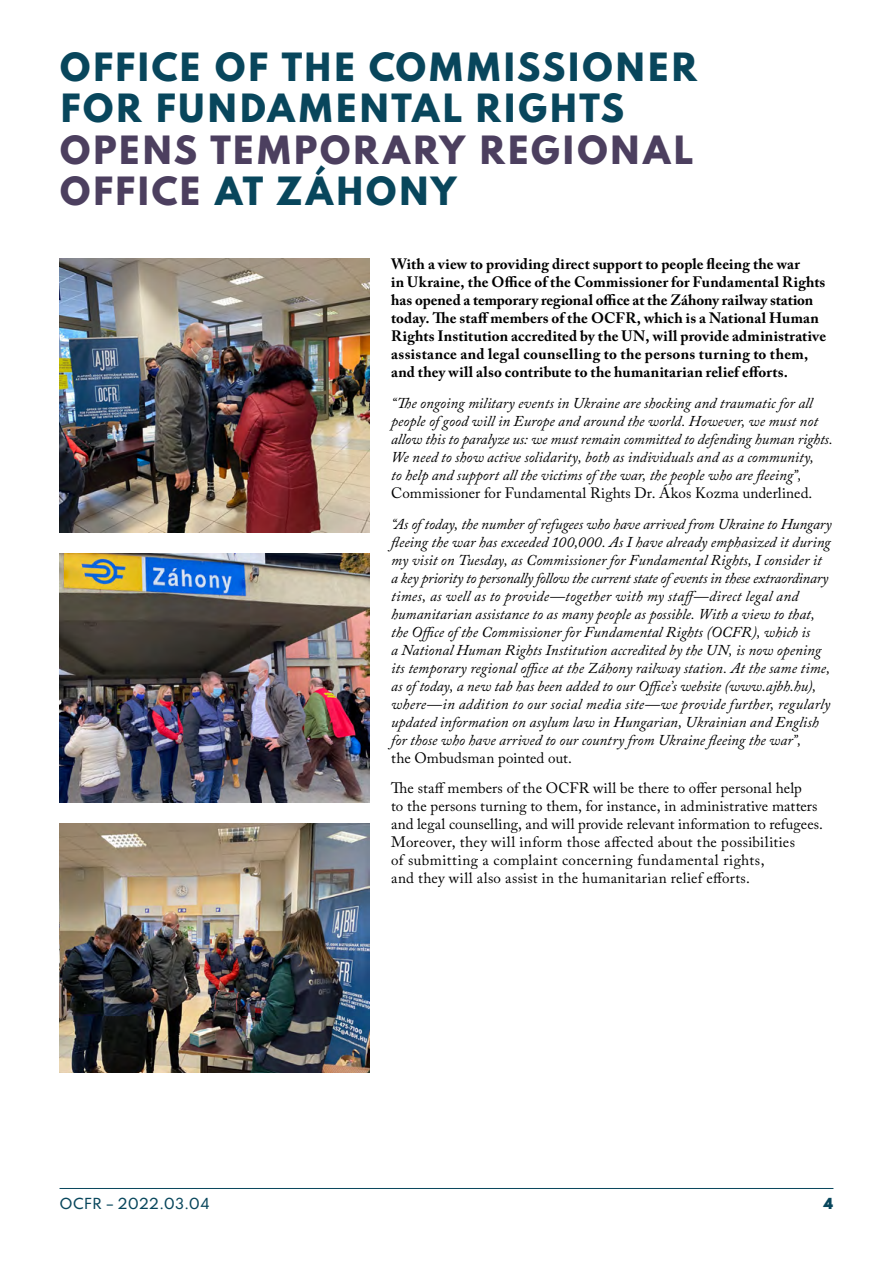
<style>
.page{position:relative;width:893px;height:1263px;background:#fff}
.page>*{position:absolute;margin:0;border:0;box-sizing:border-box;transform-origin:0 0}
.t1{font:800 34.5px/41.4px "Spartan";letter-spacing:.03em;color:#08465c}
.t2{font:800 34.5px/41.4px "Spartan";letter-spacing:.03em;color:#4c3f5f}
.t3{font:italic 15px/18px "Adobe Caslon Pro";letter-spacing:.005em;color:#000}
.t4{font:15px/18px "Adobe Caslon Pro";letter-spacing:.01em;color:#000}
.t5{font:700 15px/18px "Adobe Caslon Pro";letter-spacing:.01em;color:#000}
.t6{font:500 13.5px "Spartan";letter-spacing:.01em;color:#08465c}
.t7{font:900 13.5px "Spartan";color:#08465c}
.s1{color:#08465c}
</style>
<div class="page">
<img style="left:60px;top:258px;width:310px;height:275px">
<img style="left:60px;top:554px;width:310px;height:249px">
<img style="left:60px;top:824px;width:310px;height:249px">
<hr style="left:60px;top:1188px;width:773px;height:1px;background:#08465c">
<h1 class="t1" style="left:60px;top:45px;width:639px">OFFICE OF THE COMMISSIONER<br>FOR FUNDAMENTAL RIGHTS</h1>
<h1 class="t2" style="left:60px;top:128px;width:635px">OPENS TEMPORARY REGIONAL<br>OFFICE <span class="s1">AT ZÁHONY</span></h1>
<p class="t5" style="left:391px;top:255px;width:437px">With a view to providing direct support to people fleeing the war<br>in Ukraine, the Office of the Commissioner for Fundamental Rights has opened a temporary regional office at the Záhony railway station today. The staff members of the OCFR, which is a National Human Rights Institution accredited by the UN, will provide administrative assistance and legal counselling to the persons turning to them, and they will also contribute to the humanitarian relief efforts.</p>
<p class="t3" style="left:391px;top:394px;width:443px">“The ongoing military events in Ukraine are shocking and traumatic for all people of good will in Europe and around the world. However, we must not allow this to paralyze us: we must remain committed to defending human rights.<br>We need to show active solidarity, both as individuals and as a community,<br>to help and support all the victims of the war, the people who are fleeing”,</p>
<p class="t4" style="left:391px;top:484px;width:423px">Commissioner for Fundamental Rights Dr. Ákos Kozma underlined.</p>
<p class="t3" style="left:391px;top:514px;width:442px">“As of today, the number of refugees who have arrived from Ukraine to Hungary fleeing the war has exceeded 100,000. As I have already emphasized it during my visit on Tuesday, as Commissioner for Fundamental Rights, I consider it a key priority to personally follow the current state of events in these extraordinary times, as well as to provide—together with my staff—direct legal and humanitarian assistance to as many people as possible. With a view to that, the Office of the Commissioner for Fundamental Rights (OCFR), which is<br>a National Human Rights Institution accredited by the UN, is now opening its temporary regional office at the Záhony railway station. At the same time, as of today, a new tab has been added to our Office’s website (www.ajbh.hu), where—in addition to our social media site—we provide further, regularly updated information on asylum law in Hungarian, Ukrainian and English for those who have arrived to our country from Ukraine fleeing the war”,</p>
<p class="t4" style="left:391px;top:742px;width:412px;line-height:30.8px">the Ombudsman pointed out.<br>The staff members of the OCFR will be there to offer personal help</p>
<p class="t4" style="left:391px;top:797px;width:433px">to the persons turning to them, for instance, in administrative matters and legal counselling, and will provide relevant information to refugees.<br>Moreover, they will inform those affected about the possibilities<br>of submitting a complaint concerning fundamental rights,<br>and they will also assist in the humanitarian relief efforts.</p>
<p class="t6" style="left:60px;top:1193px;width:152px">OCFR – 2022.03.04</p>
<p class="t7" style="left:824px;top:1193px;width:11px">4</p>
</div>
